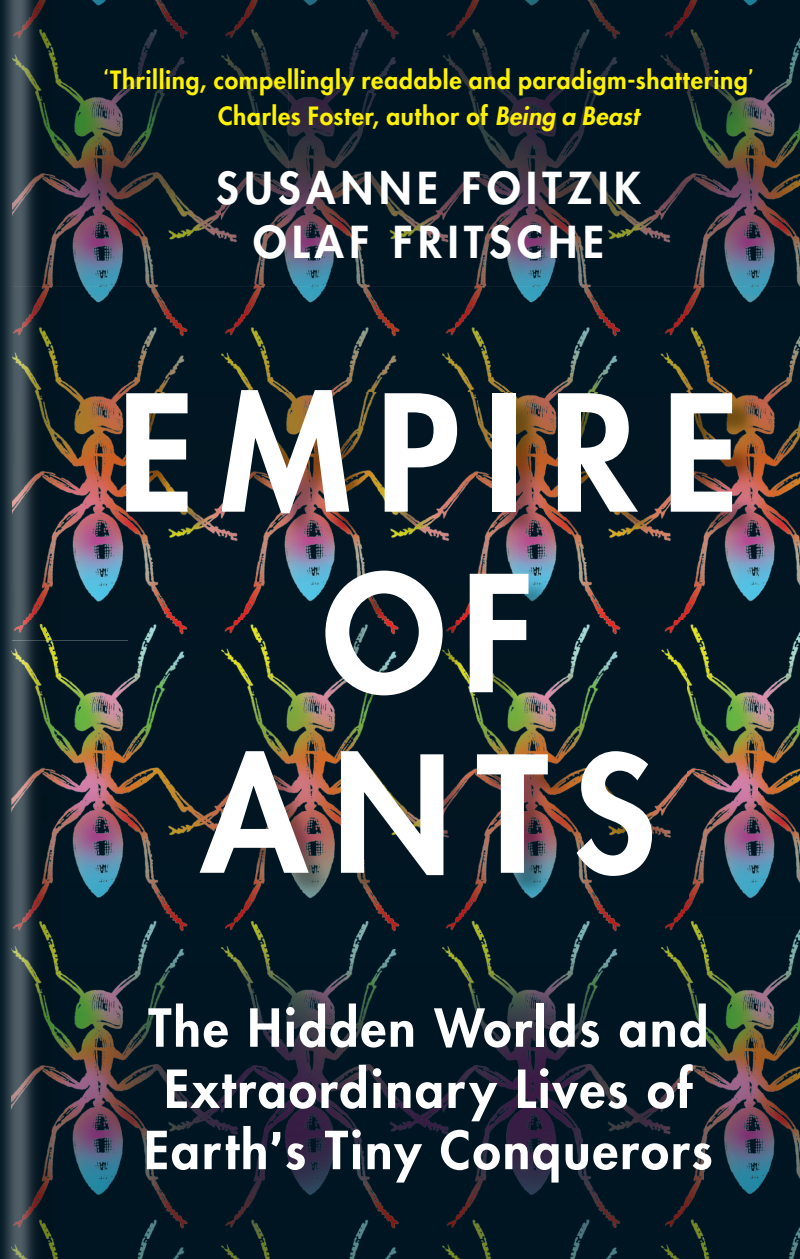
<style>
.page{position:relative;width:800px;height:1259px;background:#fff}
.page>*{position:absolute;margin:0;border:0;box-sizing:border-box;transform-origin:0 0}
.t1{font:800 157px/180.4px "Futura LT";letter-spacing:.16em;color:#fff;text-align:center}
.t2{font:800 51px/61.2px "Futura LT";letter-spacing:.04em;color:#fff;text-align:center}
.t3{font:800 42.8px/53px "Futura LT";letter-spacing:.13em;color:#fff;text-align:center}
.t4{font:800 24.4px/36.8px "Futura LT";letter-spacing:.03em;color:#fff101;text-align:center}
.s1{font-family:"Nobel";font-weight:400}
.s2{font-style:italic}
.s3{font-family:"Nobel";font-weight:700}
</style>
<div class="page">
<img style="left:113px;top:420px;width:16px;height:220px">
<img style="left:757px;top:420px;width:42px;height:220px">
<img style="left:113px;top:0;width:686px;height:420px">
<img style="left:113px;top:640px;width:36px;height:399px">
<img style="left:704px;top:640px;width:95px;height:619px">
<img style="left:149px;top:901px;width:555px;height:138px">
<img style="left:113px;top:1039px;width:591px;height:220px">
<img style="left:221px;top:174px;width:444px;height:109px">
<img style="left:129px;top:393px;width:628px;height:508px">
<img style="left:0;top:0;width:113px;height:1259px">
<p class="t4" style="left:104px;top:61px;width:650px"><span class="s1">‘</span>Thrilling, compellingly readable and paradigm-shattering<span class="s1">’<br></span>Charles Foster, author of <span class="s2">Being a Beast</span></p>
<h3 class="t3" style="left:216px;top:161px;width:426px">SUSANNE FOITZIK<br>OLAF FRITSCHE</h3>
<h1 class="t1" style="left:118px;top:361px;width:622px">EMPIRE<br>OF<br>ANTS</h1>
<h2 class="t2" style="left:144px;top:996px;width:570px">The Hidden Worlds and<br>Extraordinary Lives of<br>Earth<span class="s3">’</span>s Tiny Conquerors</h2>
</div>
